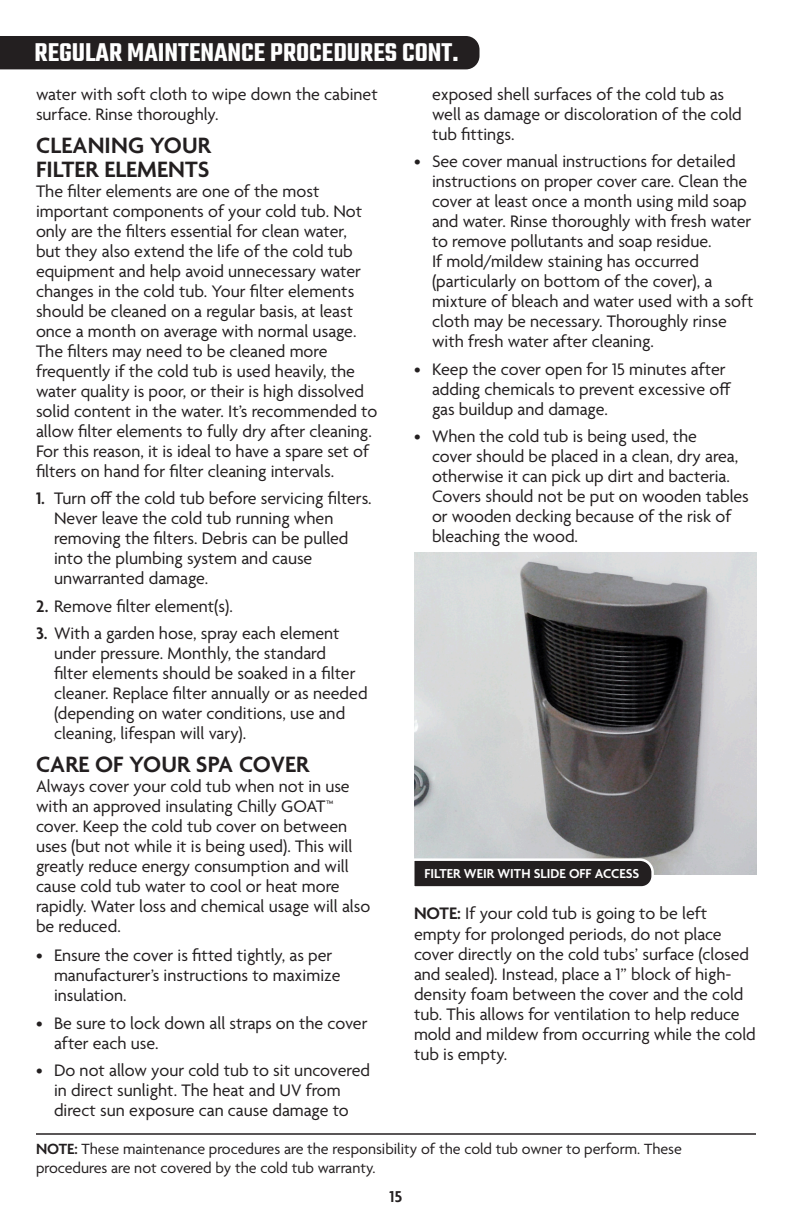
<style>
.page{position:relative;width:792px;height:1224px;background:#fff}
.page>*{position:absolute;margin:0;border:0;box-sizing:border-box;transform-origin:0 0}
.Teko_Heading{font:600 28px "Teko";color:#fff}
.CG_Subheading{font:600 24px/24px "Agenda";letter-spacing:.005em;color:#231f20}
.Body_Copy{font:18px/20px "Agenda";color:#231f20}
.t1{font:600 17px "Agenda";color:#231f20}
.Body_Copy-2{font:16px/19.2px "Agenda";color:#231f20}
.t2{font:600 14px "Agenda";color:#fff}
.s1{font-weight:600}
</style>
<div class="page">
<div style="left:0;top:36px;width:480px;height:33px;background:#231f20"></div>
<hr style="left:36px;top:1133px;width:720px;height:2px;background:#231f20">
<img style="left:414px;top:553px;width:342px;height:321px">
<svg style="left:414px;top:857px;width:241px;height:30px;background:#464344"></svg>
<p class="Teko_Heading" style="left:35px;top:36px;width:425px">REGULAR MAINTENANCE PROCEDURES CONT.</p>
<p class="Body_Copy" style="left:36px;top:85px;width:343px">water with soft cloth to wipe down the cabinet surface. Rinse thoroughly.</p>
<p class="CG_Subheading" style="left:36px;top:135px;width:176px">CLEANING YOUR<br>FILTER ELEMENTS</p>
<p class="Body_Copy" style="left:36px;top:182px;width:343px">The filter elements are one of the most important components of your cold tub. Not only are the filters essential for clean water,<br>but they also extend the life of the cold tub equipment and help avoid unnecessary water changes in the cold tub. Your filter elements should be cleaned on a regular basis, at least once a month on average with normal usage.<br>The filters may need to be cleaned more frequently if the cold tub is used heavily, the water quality is poor, or their is high dissolved solid content in the water. It’s recommended to allow filter elements to fully dry after cleaning.<br>For this reason, it is ideal to have a spare set of filters on hand for filter cleaning intervals.</p>
<p class="Body_Copy" style="left:54px;top:490px;width:319px;text-indent:-18px"><span class="s1">1.</span> Turn off the cold tub before servicing filters.<br>Never leave the cold tub running when removing the filters. Debris can be pulled into the plumbing system and cause unwarranted damage.</p>
<p class="Body_Copy" style="left:36px;top:597px;width:198px"><span class="s1">2.</span> Remove filter element(s).</p>
<p class="Body_Copy" style="left:54px;top:624px;width:315px;text-indent:-18px"><span class="s1">3.</span> With a garden hose, spray each element under pressure. Monthly, the standard<br>filter elements should be soaked in a filter cleaner. Replace filter annually or as needed (depending on water conditions, use and cleaning, lifespan will vary).</p>
<p class="CG_Subheading" style="left:36px;top:754px;width:275px">CARE OF YOUR SPA COVER</p>
<p class="Body_Copy" style="left:36px;top:777px;width:336px">Always cover your cold tub when not in use with an approved insulating Chilly GOAT™ cover. Keep the cold tub cover on between uses (but not while it is being used). This will greatly reduce energy consumption and will cause cold tub water to cool or heat more rapidly. Water loss and chemical usage will also be reduced.</p>
<p class="Body_Copy" style="left:54px;top:947px;width:288px;text-indent:-18px">• Ensure the cover is fitted tightly, as per manufacturer’s instructions to maximize insulation.</p>
<p class="Body_Copy" style="left:54px;top:1014px;width:315px;text-indent:-18px">• Be sure to lock down all straps on the cover after each use.</p>
<p class="Body_Copy" style="left:54px;top:1062px;width:318px;text-indent:-18px">• Do not allow your cold tub to sit uncovered in direct sunlight. The heat and UV from direct sun exposure can cause damage to</p>
<p class="Body_Copy-2" style="left:36px;top:1140px;width:647px"><span class="s1">NOTE:</span> These maintenance procedures are the responsibility of the cold tub owner to perform. These procedures are not covered by the cold tub warranty.</p>
<p class="Body_Copy" style="left:432px;top:85px;width:311px">exposed shell surfaces of the cold tub as well as damage or discoloration of the cold tub fittings.</p>
<p class="Body_Copy" style="left:432px;top:153px;width:323px;text-indent:-18px">• See cover manual instructions for detailed instructions on proper cover care. Clean the cover at least once a month using mild soap and water. Rinse thoroughly with fresh water to remove pollutants and soap residue.<br>If mold/mildew staining has occurred (particularly on bottom of the cover), a mixture of bleach and water used with a soft cloth may be necessary. Thoroughly rinse with fresh water after cleaning.</p>
<p class="Body_Copy" style="left:432px;top:360px;width:301px;text-indent:-18px">• Keep the cover open for 15 minutes after adding chemicals to prevent excessive off gas buildup and damage.</p>
<p class="Body_Copy" style="left:432px;top:427px;width:318px;text-indent:-18px">• When the cold tub is being used, the<br>cover should be placed in a clean, dry area, otherwise it can pick up dirt and bacteria.<br>Covers should not be put on wooden tables or wooden decking because of the risk of bleaching the wood.</p>
<p class="t2" style="left:425px;top:866px;width:216px">FILTER WEIR WITH SLIDE OFF ACCESS</p>
<p class="Body_Copy" style="left:414px;top:904px;width:343px"><span class="s1">NOTE:</span> If your cold tub is going to be left empty for prolonged periods, do not place cover directly on the cold tubs’ surface (closed and sealed). Instead, place a 1” block of high&shy;density foam between the cover and the cold tub. This allows for ventilation to help reduce mold and mildew from occurring while the cold tub is empty.</p>
<p class="t1" style="left:390px;top:1188px;width:14px">15</p>
</div>
